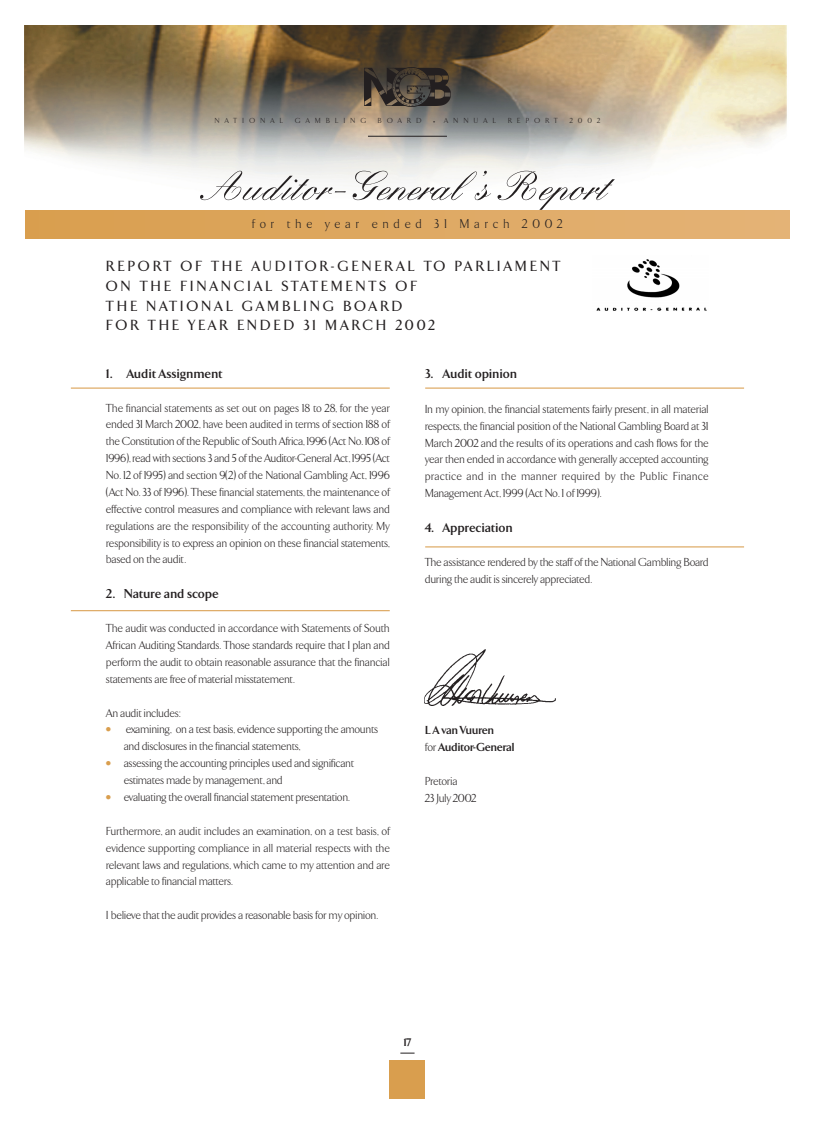
<style>
.page{position:relative;width:815px;height:1124px;background:#fff}
.page>*{position:absolute;margin:0;border:0;box-sizing:border-box;transform-origin:0 0}
.t1{font:500 15px/19.6px "Arrow";letter-spacing:.205em;color:#231f20}
.t2{font:700 13.12px "Arrow";letter-spacing:.02em;color:#231f20}
.t3{font:300 13.12px "Arrow";letter-spacing:.375em;color:#231f20}
.t4{font:300 11.88px/16.9px "Arrow";color:#231f20;text-align:justify}
.t5{font:700 11.88px/16.9px "Arrow";color:#231f20}
.t6{font:700 11.25px "Arrow";color:#231f20}
.t7{font:300 7.5px "Arrow";letter-spacing:.7em;color:#231f20}
.s1{font-size:3.75px}
.s2{color:#d99e4e}
.s3{font-weight:300}
</style>
<div class="page">
<img style="left:25px;top:25px;width:762px;height:176px">
<div style="left:25px;top:210px;width:15px;height:28px;background:#d99e4e"></div>
<div style="left:40px;top:210px;width:15px;height:28px;background:#d99f4f"></div>
<div style="left:55px;top:210px;width:15px;height:28px;background:#d99f50"></div>
<div style="left:70px;top:210px;width:15px;height:28px;background:#daa051"></div>
<div style="left:85px;top:210px;width:15px;height:28px;background:#daa051"></div>
<div style="left:100px;top:210px;width:15px;height:28px;background:#daa052"></div>
<div style="left:115px;top:210px;width:15px;height:28px;background:#daa053"></div>
<div style="left:130px;top:210px;width:15px;height:28px;background:#daa154"></div>
<div style="left:145px;top:210px;width:15px;height:28px;background:#daa155"></div>
<div style="left:160px;top:210px;width:15px;height:28px;background:#daa256"></div>
<div style="left:175px;top:210px;width:15px;height:28px;background:#daa256"></div>
<div style="left:190px;top:210px;width:15px;height:28px;background:#dba357"></div>
<div style="left:205px;top:210px;width:15px;height:28px;background:#dba358"></div>
<div style="left:220px;top:210px;width:15px;height:28px;background:#dba459"></div>
<div style="left:235px;top:210px;width:15px;height:28px;background:#dba459"></div>
<div style="left:250px;top:210px;width:15px;height:28px;background:#dca55a"></div>
<div style="left:265px;top:210px;width:15px;height:28px;background:#dca55b"></div>
<div style="left:280px;top:210px;width:15px;height:28px;background:#dca55c"></div>
<div style="left:295px;top:210px;width:15px;height:28px;background:#dca55c"></div>
<div style="left:310px;top:210px;width:15px;height:28px;background:#dda65d"></div>
<div style="left:325px;top:210px;width:15px;height:28px;background:#dda65e"></div>
<div style="left:340px;top:210px;width:15px;height:28px;background:#dda75f"></div>
<div style="left:355px;top:210px;width:15px;height:28px;background:#dda75f"></div>
<div style="left:370px;top:210px;width:15px;height:28px;background:#dea860"></div>
<div style="left:385px;top:210px;width:15px;height:28px;background:#dea861"></div>
<div style="left:400px;top:210px;width:15px;height:28px;background:#dea962"></div>
<div style="left:415px;top:210px;width:15px;height:28px;background:#dea963"></div>
<div style="left:430px;top:210px;width:15px;height:28px;background:#dfa964"></div>
<div style="left:445px;top:210px;width:15px;height:28px;background:#dfaa65"></div>
<div style="left:460px;top:210px;width:15px;height:28px;background:#dfaa66"></div>
<div style="left:475px;top:210px;width:15px;height:28px;background:#dfaa67"></div>
<div style="left:490px;top:210px;width:15px;height:28px;background:#e0ab68"></div>
<div style="left:505px;top:210px;width:15px;height:28px;background:#e0ab68"></div>
<div style="left:520px;top:210px;width:15px;height:28px;background:#e0ac69"></div>
<div style="left:535px;top:210px;width:15px;height:28px;background:#e0ac6a"></div>
<div style="left:550px;top:210px;width:15px;height:28px;background:#e1ad6b"></div>
<div style="left:565px;top:210px;width:15px;height:28px;background:#e1ad6c"></div>
<div style="left:580px;top:210px;width:15px;height:28px;background:#e1ae6c"></div>
<div style="left:595px;top:210px;width:15px;height:28px;background:#e1ae6d"></div>
<div style="left:610px;top:210px;width:15px;height:28px;background:#e2af6e"></div>
<div style="left:625px;top:210px;width:15px;height:28px;background:#e2af6f"></div>
<div style="left:640px;top:210px;width:15px;height:28px;background:#e2af70"></div>
<div style="left:655px;top:210px;width:15px;height:28px;background:#e2af70"></div>
<div style="left:670px;top:210px;width:15px;height:28px;background:#e3b071"></div>
<div style="left:685px;top:210px;width:15px;height:28px;background:#e3b072"></div>
<div style="left:700px;top:210px;width:15px;height:28px;background:#e3b173"></div>
<div style="left:715px;top:210px;width:15px;height:28px;background:#e3b173"></div>
<div style="left:730px;top:210px;width:15px;height:28px;background:#e4b274"></div>
<div style="left:745px;top:210px;width:15px;height:28px;background:#e4b275"></div>
<div style="left:760px;top:210px;width:15px;height:28px;background:#e4b375"></div>
<div style="left:775px;top:210px;width:15px;height:28px;background:#e4b376"></div>
<hr style="left:368px;top:136px;width:79px;height:1px;background:#231f20">
<img style="left:365px;top:68px;width:85px;height:38px">
<svg style="left:400px;top:1052px;width:15px;height:1px"></svg>
<hr style="left:71px;top:387px;width:319px;height:2px;background:#d99e4e">
<hr style="left:71px;top:610px;width:319px;height:1px;background:#d99e4e">
<hr style="left:425px;top:387px;width:319px;height:2px;background:#d99e4e">
<hr style="left:425px;top:546px;width:319px;height:1px;background:#d99e4e">
<img style="left:596px;top:259px;width:111px;height:52px">
<img style="left:424px;top:649px;width:132px;height:56px">
<svg style="left:200px;top:171px;width:146px;height:29px"></svg>
<svg style="left:353px;top:171px;width:138px;height:29px"></svg>
<svg style="left:498px;top:171px;width:117px;height:39px"></svg>
<div style="left:390px;top:1060px;width:35px;height:39px;background:#d99e4e"></div>
<p class="t7" style="left:215px;top:118px;width:70px">NATIONAL</p>
<p class="t7" style="left:295px;top:118px;width:72px">GAMBLING</p>
<p class="t7" style="left:378px;top:118px;width:45px">BOARD</p>
<p class="t7" style="left:433px;top:118px;width:64px"><span class="s1">•</span> ANNUAL</p>
<p class="t7" style="left:508px;top:118px;width:51px">REPORT</p>
<p class="t7" style="left:570px;top:118px;width:32px">2002</p>
<p class="t3" style="left:252px;top:219px;width:312px">for the year ended 31 March 2002</p>
<p class="t1" style="left:106px;top:258px;width:456px">REPORT OF THE AUDITOR-GENERAL TO PARLIAMENT ON THE FINANCIAL STATEMENTS OF<br>THE NATIONAL GAMBLING BOARD<br>FOR THE YEAR ENDED 31 MARCH 2002</p>
<p class="t2" style="left:425px;top:369px;width:93px">3. Audit opinion</p>
<p class="t4" style="left:425px;top:402px;width:285px">In my opinion, the financial statements fairly present, in all material respects, the financial position of the National Gambling Board at 31<br>March 2002 and the results of its operations and cash flows for the year then ended in accordance with generally accepted accounting practice and in the manner required by the Public Finance Management Act, 1999 (Act No. 1 of 1999).</p>
<p class="t2" style="left:425px;top:523px;width:89px">4. Appreciation</p>
<p class="t4" style="left:425px;top:555px;width:285px">The assistance rendered by the staff of the National Gambling Board during the audit is sincerely appreciated.</p>
<p class="t2" style="left:106px;top:369px;width:118px">1. Audit Assignment</p>
<p class="t4" style="left:106px;top:400px;width:285px">The financial statements as set out on pages 18 to 28, for the year ended 31 March 2002, have been audited in terms of section 188 of the Constitution of the Republic of South Africa, 1996 (Act No. 108 of 1996), read with sections 3 and 5 of the Auditor-General Act, 1995 (Act No. 12 of 1995) and section 9(2) of the National Gambling Act, 1996 (Act No. 33 of 1996). These financial statements, the maintenance of effective control measures and compliance with relevant laws and regulations are the responsibility of the accounting authority. My responsibility is to express an opinion on these financial statements, based on the audit.</p>
<p class="t2" style="left:106px;top:589px;width:114px">2. Nature and scope</p>
<p class="t4" style="left:106px;top:621px;width:285px">The audit was conducted in accordance with Statements of South African Auditing Standards. Those standards require that I plan and perform the audit to obtain reasonable assurance that the financial statements are free of material misstatement.</p>
<p class="t4" style="left:106px;top:705px;width:76px">An audit includes:</p>
<p class="t4" style="left:124px;top:722px;width:256px;text-indent:-18px"><span class="s2">•</span> examining, on a test basis, evidence supporting the amounts and disclosures in the financial statements,</p>
<p class="t4" style="left:124px;top:756px;width:232px;text-indent:-18px"><span class="s2">•</span> assessing the accounting principles used and significant estimates made by management, and</p>
<p class="t4" style="left:106px;top:790px;width:245px"><span class="s2">•</span> evaluating the overall financial statement presentation.</p>
<p class="t4" style="left:106px;top:823px;width:285px">Furthermore, an audit includes an examination, on a test basis, of evidence supporting compliance in all material respects with the relevant laws and regulations, which came to my attention and are applicable to financial matters.</p>
<p class="t4" style="left:106px;top:908px;width:273px">I believe that the audit provides a reasonable basis for my opinion.</p>
<p class="t5" style="left:425px;top:723px;width:91px">L A van Vuuren<br><span class="s3">for</span> Auditor-General</p>
<p class="t4" style="left:425px;top:773px;width:53px">Pretoria<br>23 July 2002</p>
<p class="t6" style="left:404px;top:1038px;width:9px">17</p>
</div>
